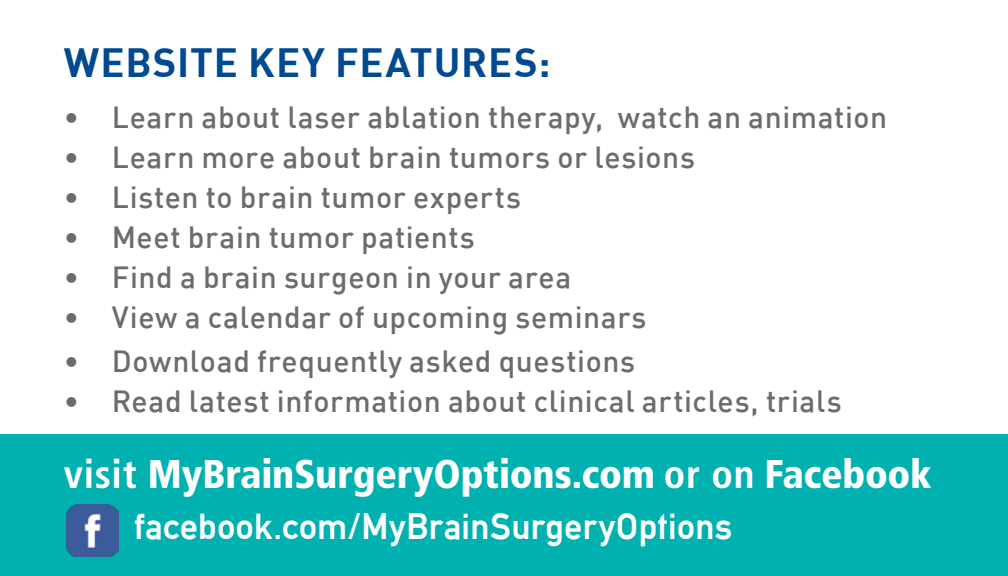
<style>
.page{position:relative;width:1008px;height:576px;background:#fff}
.page>*{position:absolute;margin:0;border:0;box-sizing:border-box;transform-origin:0 0}
.t1{font:900 condensed 40px "Frutiger LT Std";letter-spacing:-.005em;color:#fff}
.t2{font:700 40px "DIN";letter-spacing:.02em;color:#014990}
.t3{font:36px "Alte DIN1451 Mittelschriftgepraegt";letter-spacing:.015em;color:#fff}
.t4{font:500 30px "DIN";letter-spacing:.02em;color:#6c6b6f}
.s1{font-weight:700}
</style>
<div class="page">
<div style="left:0;top:435px;width:1008px;height:141px;background:#00b1b0"></div>
<img style="left:66px;top:505px;width:52px;height:52px">
<p class="t2" style="left:64px;top:36px;width:488px">WEBSITE KEY FEATURES:</p>
<p class="t4" style="left:64px;top:98px;width:825px">• Learn about laser ablation therapy, watch an animation</p>
<p class="t4" style="left:64px;top:138px;width:633px">• Learn more about brain tumors or lesions</p>
<p class="t4" style="left:64px;top:178px;width:459px">• Listen to brain tumor experts</p>
<p class="t4" style="left:64px;top:218px;width:413px">• Meet brain tumor patients</p>
<p class="t4" style="left:64px;top:258px;width:509px">• Find a brain surgeon in your area</p>
<p class="t4" style="left:64px;top:298px;width:584px">• View a calendar of upcoming seminars</p>
<p class="t4" style="left:64px;top:342px;width:573px">• Download frequently asked questions</p>
<p class="t4" style="left:64px;top:382px;width:780px">• Read latest information about clinical articles, trials</p>
<p class="t1" style="left:64px;top:450px;width:869px"><span class="s1">visit</span> MyBrainSurgeryOptions.com <span class="s1">or on</span> Facebook</p>
<p class="t3" style="left:134px;top:505px;width:600px">facebook.com/MyBrainSurgeryOptions</p>
</div>
